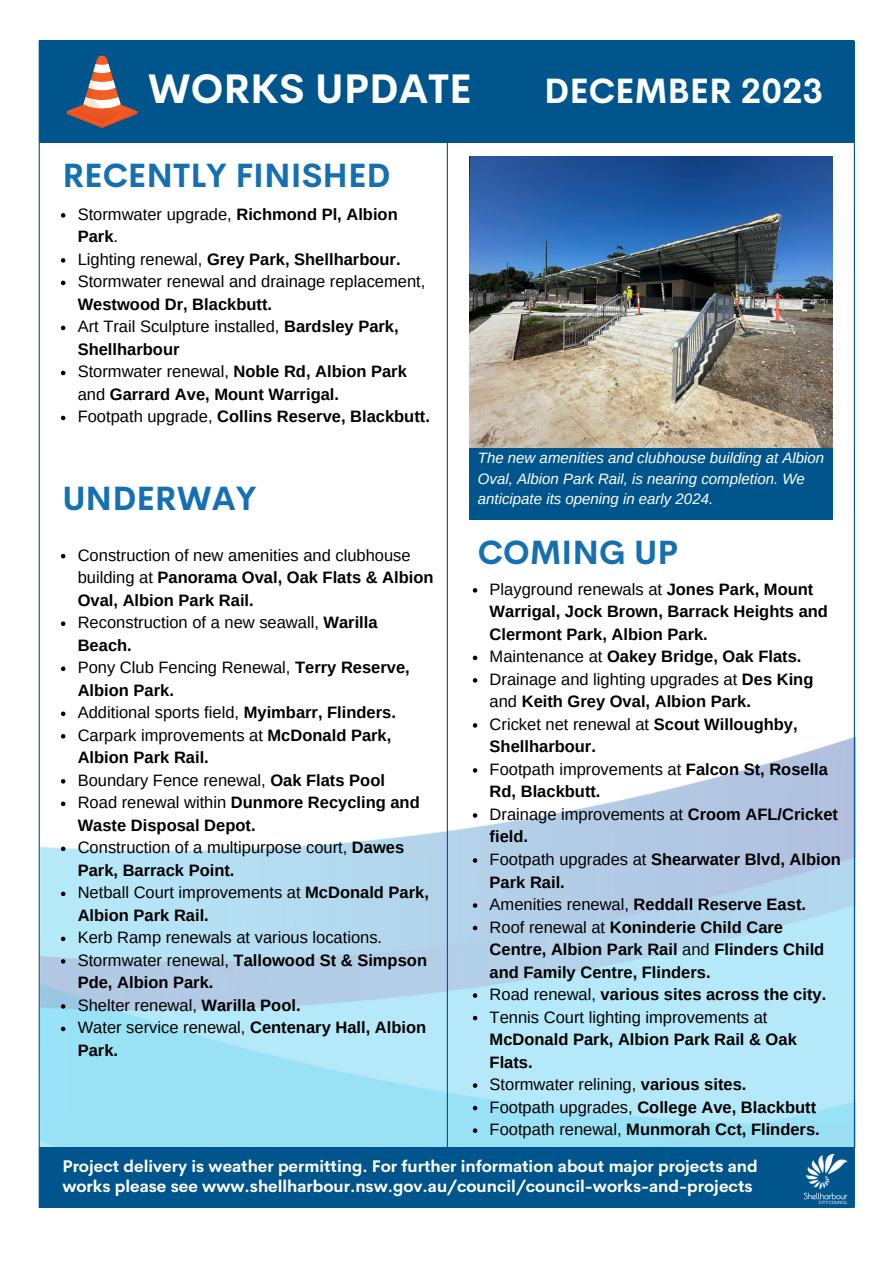
<style>
.page{position:relative;width:894px;height:1264px;background:#fff}
.page>*{position:absolute;margin:0;border:0;box-sizing:border-box;transform-origin:0 0}
.t1{font:700 40.5px "Cerebri Sans";color:#fff}
.t2{font:700 34.5px "Cerebri Sans";color:#fff}
.t3{font:700 33px "Cerebri Sans";color:#1570b2}
.t4{font:700 16.5px/22.5px "Arimo";color:#000}
.t5{font:16.5px/22.5px "Arimo";color:#000}
.t6{font:700 16.5px/20.2px "Cerebri Sans";color:#fff}
.t7{font:italic 15px/20.2px "Arimo";color:#fff}
.s1{font-weight:400}
.s2{font-weight:700}
</style>
<div class="page">
<img style="left:40px;top:729px;width:815px;height:418px">
<hr style="left:446px;top:55px;width:2px;height:1152px;background:#00558c">
<div style="left:40px;top:41px;width:813px;height:102px;background:#00558c"></div>
<div style="left:40px;top:1147px;width:813px;height:60px;background:#00558c"></div>
<svg style="left:67px;top:56px;width:70px;height:72px"></svg>
<hr style="left:39px;top:41px;width:1px;height:1166px;background:#00558c">
<hr style="left:853px;top:41px;width:1px;height:1166px;background:#00558c">
<img style="left:804px;top:1154px;width:42px;height:49px">
<img style="left:469px;top:156px;width:363px;height:291px">
<div style="left:469px;top:448px;width:363px;height:71px;background:#00558c"></div>
<svg style="left:472px;top:588px;width:5px;height:4px"></svg>
<svg style="left:472px;top:655px;width:5px;height:5px"></svg>
<svg style="left:472px;top:678px;width:5px;height:4px"></svg>
<svg style="left:472px;top:723px;width:5px;height:4px"></svg>
<svg style="left:472px;top:768px;width:5px;height:4px"></svg>
<svg style="left:472px;top:813px;width:5px;height:4px"></svg>
<svg style="left:472px;top:858px;width:5px;height:4px"></svg>
<svg style="left:472px;top:903px;width:5px;height:4px"></svg>
<svg style="left:472px;top:925px;width:5px;height:5px"></svg>
<svg style="left:472px;top:993px;width:5px;height:4px"></svg>
<svg style="left:472px;top:1015px;width:5px;height:5px"></svg>
<svg style="left:472px;top:1083px;width:5px;height:4px"></svg>
<svg style="left:472px;top:1105px;width:5px;height:5px"></svg>
<svg style="left:472px;top:1128px;width:5px;height:4px"></svg>
<svg style="left:61px;top:554px;width:4px;height:4px"></svg>
<svg style="left:61px;top:621px;width:4px;height:5px"></svg>
<svg style="left:61px;top:666px;width:4px;height:5px"></svg>
<svg style="left:61px;top:711px;width:4px;height:5px"></svg>
<svg style="left:61px;top:734px;width:4px;height:4px"></svg>
<svg style="left:61px;top:779px;width:4px;height:4px"></svg>
<svg style="left:61px;top:801px;width:4px;height:5px"></svg>
<svg style="left:61px;top:846px;width:4px;height:5px"></svg>
<svg style="left:61px;top:891px;width:4px;height:5px"></svg>
<svg style="left:61px;top:936px;width:4px;height:5px"></svg>
<svg style="left:61px;top:959px;width:4px;height:4px"></svg>
<svg style="left:61px;top:1004px;width:4px;height:4px"></svg>
<svg style="left:61px;top:1026px;width:4px;height:5px"></svg>
<svg style="left:61px;top:213px;width:4px;height:5px"></svg>
<svg style="left:61px;top:258px;width:4px;height:5px"></svg>
<svg style="left:61px;top:281px;width:4px;height:4px"></svg>
<svg style="left:61px;top:326px;width:4px;height:4px"></svg>
<svg style="left:61px;top:371px;width:4px;height:4px"></svg>
<svg style="left:61px;top:416px;width:4px;height:4px"></svg>
<p class="t1" style="left:148px;top:62px;width:325px">WORKS UPDATE</p>
<p class="t2" style="left:544px;top:68px;width:280px">DECEMBER 2023</p>
<p class="t3" style="left:62px;top:154px;width:330px">RECENTLY FINISHED</p>
<p class="t4" style="left:78px;top:203px;width:321px"><span class="s1">Stormwater upgrade,</span> Richmond Pl, Albion<br>Park<span class="s1">.</span></p>
<p class="t4" style="left:78px;top:248px;width:324px"><span class="s1">Lighting renewal,</span> Grey Park, Shellharbour.</p>
<p class="t5" style="left:78px;top:270px;width:349px">Stormwater renewal and drainage replacement,<br><span class="s2">Westwood Dr, Blackbutt.</span></p>
<p class="t5" style="left:78px;top:315px;width:322px">Art Trail Sculpture installed, <span class="s2">Bardsley Park,<br>Shellharbour</span></p>
<p class="t4" style="left:78px;top:360px;width:330px"><span class="s1">Stormwater renewal,</span> Noble Rd, Albion Park <span class="s1">and</span> Garrard Ave, Mount Warrigal.</p>
<p class="t4" style="left:78px;top:405px;width:353px"><span class="s1">Footpath upgrade,</span> Collins Reserve, Blackbutt.</p>
<p class="t3" style="left:62px;top:476px;width:196px">UNDERWAY</p>
<p class="t5" style="left:78px;top:543px;width:357px">Construction of new amenities and clubhouse building at <span class="s2">Panorama Oval, Oak Flats &amp; Albion<br>Oval, Albion Park Rail.</span></p>
<p class="t5" style="left:78px;top:611px;width:301px">Reconstruction of a new seawall, <span class="s2">Warilla<br>Beach.</span></p>
<p class="t4" style="left:78px;top:656px;width:333px"><span class="s1">Pony Club Fencing Renewal,</span> Terry Reserve,<br>Albion Park.</p>
<p class="t5" style="left:78px;top:701px;width:319px">Additional sports field, <span class="s2">Myimbarr, Flinders.</span></p>
<p class="t4" style="left:78px;top:723px;width:315px"><span class="s1">Carpark improvements at</span> McDonald Park,<br>Albion Park Rail.</p>
<p class="t5" style="left:78px;top:768px;width:309px">Boundary Fence renewal, <span class="s2">Oak Flats Pool</span></p>
<p class="t4" style="left:78px;top:791px;width:343px"><span class="s1">Road renewal within</span> Dunmore Recycling and<br>Waste Disposal Depot.</p>
<p class="t5" style="left:78px;top:836px;width:328px">Construction of a multipurpose court, <span class="s2">Dawes<br>Park, Barrack Point.</span></p>
<p class="t4" style="left:78px;top:881px;width:352px"><span class="s1">Netball Court improvements at</span> McDonald Park,<br>Albion Park Rail.</p>
<p class="t5" style="left:78px;top:926px;width:306px">Kerb Ramp renewals at various locations.</p>
<p class="t4" style="left:78px;top:948px;width:351px"><span class="s1">Stormwater renewal,</span> Tallowood St &amp; Simpson<br>Pde, Albion Park.</p>
<p class="t5" style="left:78px;top:993px;width:224px">Shelter renewal, <span class="s2">Warilla Pool.</span></p>
<p class="t4" style="left:78px;top:1016px;width:350px"><span class="s1">Water service renewal,</span> Centenary Hall, Albion<br>Park.</p>
<p class="t7" style="left:478px;top:448px;width:347px">The new amenities and clubhouse building at Albion<br>Oval, Albion Park Rail, is nearing completion. We anticipate its opening in early 2024.</p>
<p class="t3" style="left:478px;top:531px;width:202px">COMING UP</p>
<p class="t4" style="left:489px;top:578px;width:340px"><span class="s1">Playground renewals at</span> Jones Park, Mount<br>Warrigal, Jock Brown, Barrack Heights and<br>Clermont Park, Albion Park.</p>
<p class="t4" style="left:489px;top:645px;width:313px"><span class="s1">Maintenance at</span> Oakey Bridge, Oak Flats.</p>
<p class="t5" style="left:489px;top:668px;width:325px">Drainage and lighting upgrades at <span class="s2">Des King </span>and <span class="s2">Keith Grey Oval, Albion Park.</span></p>
<p class="t4" style="left:489px;top:713px;width:309px"><span class="s1">Cricket net renewal at</span> Scout Willoughby,<br>Shellharbour.</p>
<p class="t4" style="left:489px;top:758px;width:340px"><span class="s1">Footpath improvements at</span> Falcon St, Rosella<br>Rd, Blackbutt.</p>
<p class="t5" style="left:489px;top:803px;width:350px">Drainage improvements at <span class="s2">Croom AFL/Cricket field.</span></p>
<p class="t4" style="left:489px;top:848px;width:352px"><span class="s1">Footpath upgrades at</span> Shearwater Blvd, Albion<br>Park Rail.</p>
<p class="t4" style="left:489px;top:893px;width:318px"><span class="s1">Amenities renewal,</span> Reddall Reserve East.</p>
<p class="t4" style="left:489px;top:915px;width:336px"><span class="s1">Roof renewal at</span> Koninderie Child Care<br>Centre, Albion Park Rail <span class="s1">and</span> Flinders Child and Family Centre, Flinders.</p>
<p class="t4" style="left:489px;top:983px;width:338px"><span class="s1">Road renewal,</span> various sites across the city.</p>
<p class="t4" style="left:489px;top:1005px;width:308px"><span class="s1">Tennis Court lighting improvements at<br></span>McDonald Park, Albion Park Rail &amp; Oak<br>Flats.</p>
<p class="t5" style="left:489px;top:1073px;width:258px">Stormwater relining, <span class="s2">various sites.</span></p>
<p class="t4" style="left:489px;top:1095px;width:328px"><span class="s1">Footpath upgrades,</span> College Ave, Blackbutt</p>
<p class="t4" style="left:489px;top:1118px;width:331px"><span class="s1">Footpath renewal,</span> Munmorah Cct, Flinders.</p>
<p class="t6" style="left:62px;top:1155px;width:696px">Project delivery is weather permitting. For further information about major projects and works please see www.shellharbour.nsw.gov.au/council/council-works-and-projects</p>
</div>
